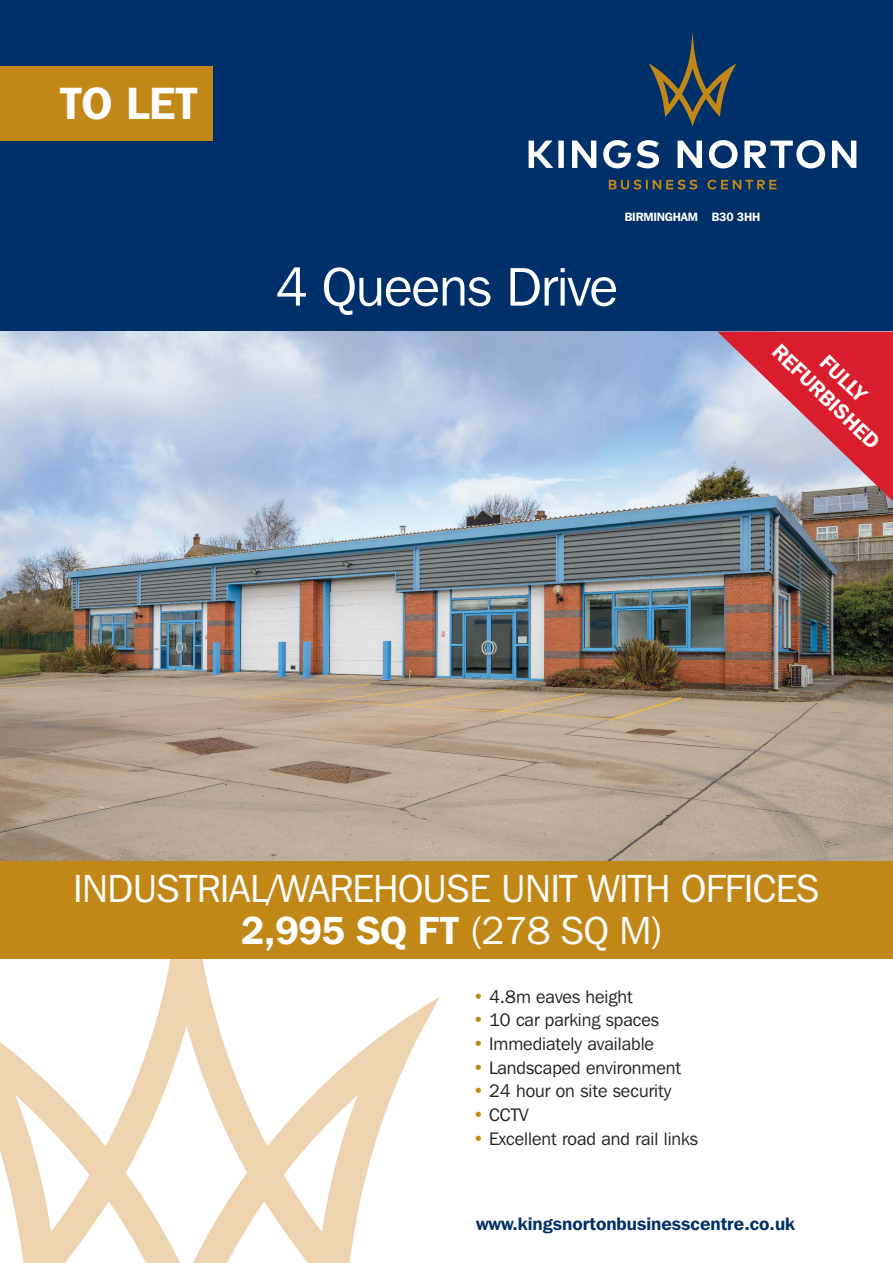
<style>
.page{position:relative;width:893px;height:1263px;background:#fff}
.page>*{position:absolute;margin:0;border:0;box-sizing:border-box;transform-origin:0 0}
.t1{font:54px "Franklin Gothic IT Cby BT";letter-spacing:-.015em;color:#fff}
.t2{font:600 45px "Franklin Gothic IT Cby BT";color:#fff}
.t3{font:39px/41.7px "Franklin Gothic IT Cby BT";letter-spacing:-.015em;color:#fff;text-align:center}
.t4{font:600 21px/25.2px "Franklin Gothic IT Cby BT";color:#fff;text-align:center}
.t5{font:18px "Franklin Gothic IT Cby BT";color:#232122}
.t6{font:600 18px "Franklin Gothic IT Cby BT";color:#003069}
.t7{font:600 12px "Franklin Gothic IT Cby BT";letter-spacing:-.015em;color:#fff}
.s1{font-weight:600}
.s2{color:#c28817}
</style>
<div class="page">
<div style="left:0;top:0;width:893px;height:353px;background:#003069"></div>
<img style="left:0;top:959px;width:440px;height:304px">
<svg style="left:649px;top:33px;width:87px;height:93px"></svg>
<svg style="left:609px;top:180px;width:167px;height:10px"></svg>
<svg style="left:529px;top:140px;width:327px;height:28px"></svg>
<img style="left:0;top:332px;width:893px;height:529px">
<div style="left:0;top:66px;width:212px;height:75px;background:#c28817"></div>
<div style="left:0;top:861px;width:893px;height:98px;background:#c28817"></div>
<svg style="left:717px;top:332px;width:176px;height:169px;background:#ca7180"></svg>
<h2 class="t2" style="left:60px;top:88px;width:139px">TO LET</h2>
<p class="t7" style="left:625px;top:213px;width:137px">BIRMINGHAM B30 3HH</p>
<h1 class="t1" style="left:275px;top:268px;width:344px">4 Queens Drive</h1>
<p class="t4" style="left:801px;top:322px;width:141px;rotate:44deg">FULLY<br>REFURBISHED</p>
<h3 class="t3" style="left:73px;top:871px;width:748px">INDUSTRIAL/WAREHOUSE UNIT WITH OFFICES<br><span class="s1">2,995 SQ FT</span> (278 SQ M)</h3>
<p class="t5" style="left:473px;top:990px;width:161px"><span class="s2">•</span> 4.8m eaves height</p>
<p class="t5" style="left:473px;top:1014px;width:187px"><span class="s2">•</span> 10 car parking spaces</p>
<p class="t5" style="left:473px;top:1037px;width:182px"><span class="s2">•</span> Immediately available</p>
<p class="t5" style="left:473px;top:1061px;width:209px"><span class="s2">•</span> Landscaped environment</p>
<p class="t5" style="left:473px;top:1085px;width:200px"><span class="s2">•</span> 24 hour on site security</p>
<p class="t5" style="left:473px;top:1109px;width:57px"><span class="s2">•</span> CCTV</p>
<p class="t5" style="left:473px;top:1132px;width:226px"><span class="s2">•</span> Excellent road and rail links</p>
<p class="t6" style="left:476px;top:1218px;width:321px">www.kingsnortonbusinesscentre.co.uk</p>
</div>
